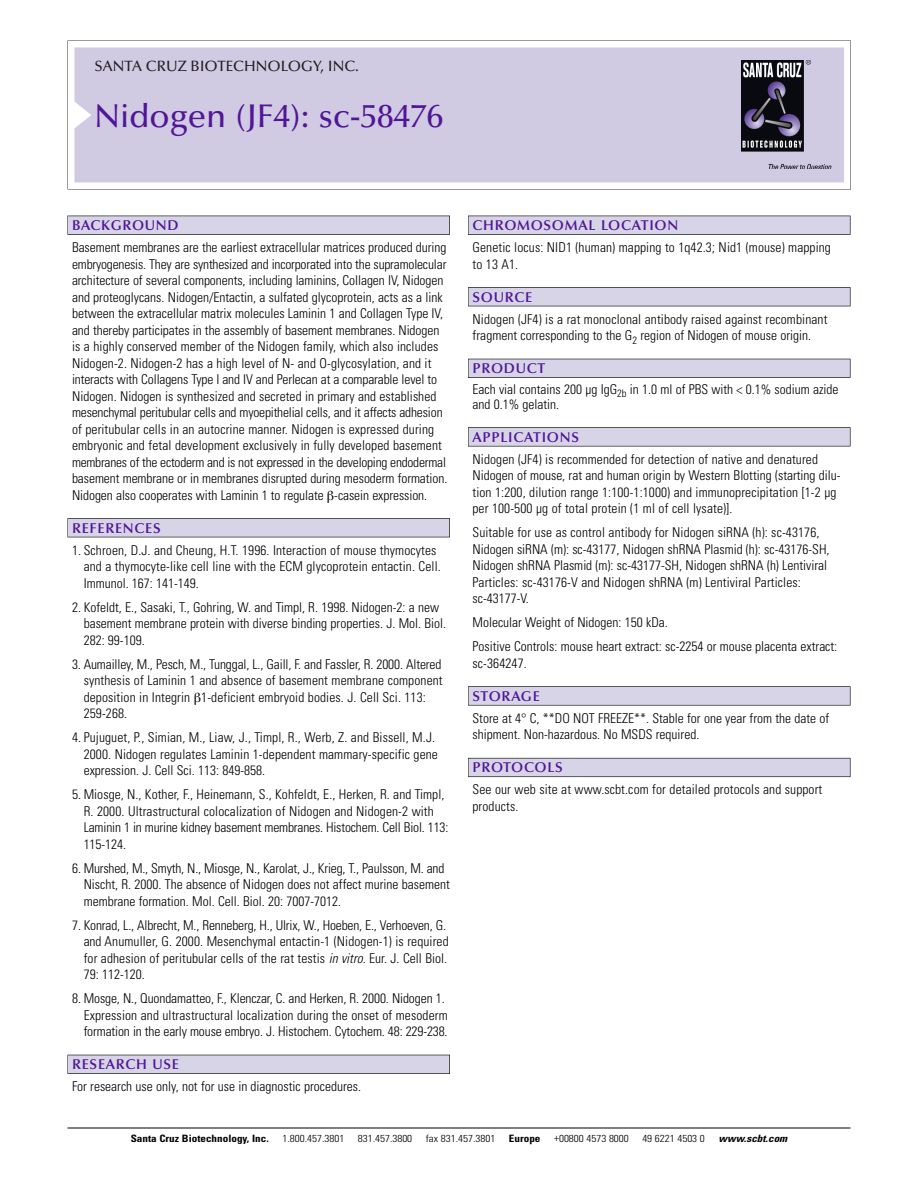
<style>
.page{position:relative;width:918px;height:1188px;background:#fff}
.page>*{position:absolute;margin:0;border:0;box-sizing:border-box;transform-origin:0 0}
.t1{font:500 33px "Optima";color:#511695}
.t2{font:500 15px "Optima";color:#231f20}
.t3{font:600 14.25px "Optima";letter-spacing:.05em;color:#511695}
.t4{font:300 condensed 13.5px/16.5px "Univers";color:#000}
.t5{font:300 condensed 10.2px "Univers";color:#000;scale:1.1 1}
.t6{font:700 condensed 10.2px "Univers";color:#000;scale:1.1 1}
.t7{font:italic 700 condensed 10.2px "Univers";color:#000;scale:1.1 1}
.s1{font-style:italic}
</style>
<div class="page">
<svg style="left:74px;top:41px;width:777px;height:148px"></svg>
<div style="left:74px;top:47px;width:770px;height:135px;background:#d1cae3"></div>
<img style="left:741px;top:60px;width:90px;height:108px">
<div style="left:68px;top:216px;width:382px;height:19px;background:#535256"></div>
<div style="left:68px;top:216px;width:381px;height:18px;background:#d7d4e8"></div>
<div style="left:68px;top:518px;width:382px;height:19px;background:#515155"></div>
<div style="left:68px;top:519px;width:381px;height:18px;background:#d7d4e8"></div>
<div style="left:68px;top:1055px;width:382px;height:19px;background:#515057"></div>
<div style="left:68px;top:1055px;width:381px;height:18px;background:#d7d4e8"></div>
<div style="left:468px;top:216px;width:382px;height:19px;background:#535256"></div>
<div style="left:468px;top:216px;width:382px;height:18px;background:#d7d4e8"></div>
<div style="left:468px;top:287px;width:382px;height:19px;background:#515155"></div>
<div style="left:468px;top:288px;width:382px;height:18px;background:#d7d4e8"></div>
<div style="left:468px;top:359px;width:382px;height:19px;background:#515057"></div>
<div style="left:468px;top:359px;width:382px;height:18px;background:#d7d4e8"></div>
<div style="left:468px;top:427px;width:382px;height:19px;background:#575659"></div>
<div style="left:468px;top:428px;width:382px;height:18px;background:#d7d4e8"></div>
<svg style="left:468px;top:686px;width:382px;height:20px"></svg>
<div style="left:468px;top:687px;width:382px;height:18px;background:#d7d4e8"></div>
<div style="left:468px;top:758px;width:382px;height:19px;background:#64626c"></div>
<div style="left:468px;top:758px;width:382px;height:18px;background:#d7d4e8"></div>
<hr style="left:68px;top:1128px;width:782px;height:1px;background:#000">
<p class="t2" style="left:94px;top:60px;width:266px">SANTA CRUZ BIOTECHNOLOGY, INC.</p>
<p class="t1" style="left:94px;top:102px;width:350px">Nidogen (JF4): sc-58476</p>
<p class="t3" style="left:72px;top:219px;width:108px">BACKGROUND</p>
<p class="t4" style="left:72px;top:240px;width:377px">Basement membranes are the earliest extracellular matrices produced during embryogenesis. They are synthesized and incorporated into the supramolecular architecture of several components, including laminins, Collagen IV, Nidogen and proteoglycans. Nidogen/Entactin, a sulfated glycoprotein, acts as a link between the extracellular matrix molecules Laminin 1 and Collagen Type IV, and thereby participates in the assembly of basement membranes. Nidogen is a highly conserved member of the Nidogen family, which also includes Nidogen-2. Nidogen-2 has a high level of N- and O-glycosylation, and it interacts with Collagens Type I and IV and Perlecan at a comparable level to Nidogen. Nidogen is synthesized and secreted in primary and established mesenchymal peritubular cells and myoepithelial cells, and it affects adhesion of peritubular cells in an autocrine manner. Nidogen is expressed during embryonic and fetal development exclusively in fully developed basement membranes of the ectoderm and is not expressed in the developing endodermal basement membrane or in membranes disrupted during mesoderm formation.<br>Nidogen also cooperates with Laminin 1 to regulate -casein expression.</p>
<p class="t3" style="left:72px;top:522px;width:90px">REFERENCES</p>
<p class="t4" style="left:84px;top:543px;width:359px;text-indent:-12px">1. Schroen, D.J. and Cheung, H.T. 1996. Interaction of mouse thymocytes and a thymocyte-like cell line with the ECM glycoprotein entactin. Cell.<br>Immunol. 167: 141-149.</p>
<p class="t4" style="left:84px;top:600px;width:364px;text-indent:-12px">2. Kofeldt, E., Sasaki, T., Gohring, W. and Timpl, R. 1998. Nidogen-2: a new basement membrane protein with diverse binding properties. J. Mol. Biol.<br>282: 99-109.</p>
<p class="t4" style="left:84px;top:657px;width:360px;text-indent:-12px">3. Aumailley, M., Pesch, M., Tunggal, L., Gaill, F. and Fassler, R. 2000. Altered synthesis of Laminin 1 and absence of basement membrane component deposition in Integrin 1-deficient embryoid bodies. J. Cell Sci. 113:<br>259-268.</p>
<p class="t4" style="left:84px;top:730px;width:356px;text-indent:-12px">4. Pujuguet, P., Simian, M., Liaw, J., Timpl, R., Werb, Z. and Bissell, M.J.<br>2000. Nidogen regulates Laminin 1-dependent mammary-specific gene expression. J. Cell Sci. 113: 849-858.</p>
<p class="t4" style="left:84px;top:787px;width:366px;text-indent:-12px">5. Miosge, N., Kother, F., Heinemann, S., Kohfeldt, E., Herken, R. and Timpl, R. 2000. Ultrastructural colocalization of Nidogen and Nidogen-2 with Laminin 1 in murine kidney basement membranes. Histochem. Cell Biol. 113:<br>115-124.</p>
<p class="t4" style="left:84px;top:861px;width:368px;text-indent:-12px">6. Murshed, M., Smyth, N., Miosge, N., Karolat, J., Krieg, T., Paulsson, M. and<br>Nischt, R. 2000. The absence of Nidogen does not affect murine basement membrane formation. Mol. Cell. Biol. 20: 7007-7012.</p>
<p class="t4" style="left:84px;top:918px;width:366px;text-indent:-12px">7. Konrad, L., Albrecht, M., Renneberg, H., Ulrix, W., Hoeben, E., Verhoeven, G. and Anumuller, G. 2000. Mesenchymal entactin-1 (Nidogen-1) is required for adhesion of peritubular cells of the rat testis <span class="s1">in vitro.</span>Eur. J. Cell Biol.<br>79: 112-120.</p>
<p class="t4" style="left:84px;top:991px;width:365px;text-indent:-12px">8. Mosge, N., Quondamatteo, F., Klenczar, C. and Herken, R. 2000. Nidogen 1.<br>Expression and ultrastructural localization during the onset of mesoderm formation in the early mouse embryo. J. Histochem. Cytochem. 48: 229-238.</p>
<p class="t3" style="left:72px;top:1058px;width:109px">RESEARCH USE</p>
<p class="t4" style="left:72px;top:1080px;width:291px">For research use only, not for use in diagnostic procedures.</p>
<p class="t3" style="left:473px;top:219px;width:207px">CHROMOSOMAL LOCATION</p>
<p class="t4" style="left:473px;top:240px;width:360px">Genetic locus: NID1 (human) mapping to 1q42.3; Nid1 (mouse) mapping to 13 A1.</p>
<p class="t3" style="left:473px;top:291px;width:61px">SOURCE</p>
<p class="t4" style="left:473px;top:312px;width:356px">Nidogen (JF4) is a rat monoclonal antibody raised against recombinant fragment corresponding to the G<sub>2</sub> region of Nidogen of mouse origin.</p>
<p class="t3" style="left:473px;top:362px;width:74px">PRODUCT</p>
<p class="t4" style="left:473px;top:383px;width:368px;line-height:15px">Each vial contains 200 µg IgG<sub>2b</sub> in 1.0 ml of PBS with &lt; 0.1% sodium azide and 0.1% gelatin.</p>
<p class="t3" style="left:473px;top:431px;width:108px">APPLICATIONS</p>
<p class="t4" style="left:473px;top:452px;width:370px">Nidogen (JF4) is recommended for detection of native and denatured Nidogen of mouse, rat and human origin by Western Blotting (starting dilu&shy;tion 1:200, dilution range 1:100-1:1000) and immunoprecipitation [1-2 µg per 100-500 µg of total protein (1 ml of cell lysate)].</p>
<p class="t4" style="left:473px;top:526px;width:358px">Suitable for use as control antibody for Nidogen siRNA (h): sc-43176, Nidogen siRNA (m): sc-43177, Nidogen shRNA Plasmid (h): sc-43176-SH, Nidogen shRNA Plasmid (m): sc-43177-SH, Nidogen shRNA (h) Lentiviral Particles: sc-43176-V and Nidogen shRNA (m) Lentiviral Particles: sc-43177-V.</p>
<p class="t4" style="left:473px;top:616px;width:197px">Molecular Weight of Nidogen: 150 kDa.</p>
<p class="t4" style="left:473px;top:640px;width:366px">Positive Controls: mouse heart extract: sc-2254 or mouse placenta extract: sc-364247.</p>
<p class="t3" style="left:473px;top:690px;width:69px">STORAGE</p>
<p class="t4" style="left:473px;top:711px;width:358px">Store at 4° C, **DO NOT FREEZE**. Stable for one year from the date of shipment. Non-hazardous. No MSDS required.</p>
<p class="t3" style="left:473px;top:762px;width:92px">PROTOCOLS</p>
<p class="t4" style="left:473px;top:783px;width:351px">See our web site at www.scbt.com for detailed protocols and support products.</p>
<p class="t6" style="left:131px;top:1135px;width:127px">Santa Cruz Biotechnology, Inc.</p>
<p class="t5" style="left:282px;top:1135px;width:58px">1.800.457.3801</p>
<p class="t5" style="left:358px;top:1135px;width:51px">831.457.3800</p>
<p class="t5" style="left:426px;top:1135px;width:65px">fax 831.457.3801</p>
<p class="t6" style="left:509px;top:1135px;width:30px">Europe</p>
<p class="t5" style="left:554px;top:1135px;width:69px">+00800 4573 8000</p>
<p class="t5" style="left:642px;top:1135px;width:58px">49 6221 4503 0</p>
<p class="t7" style="left:719px;top:1135px;width:66px">www.scbt.com</p>
</div>
